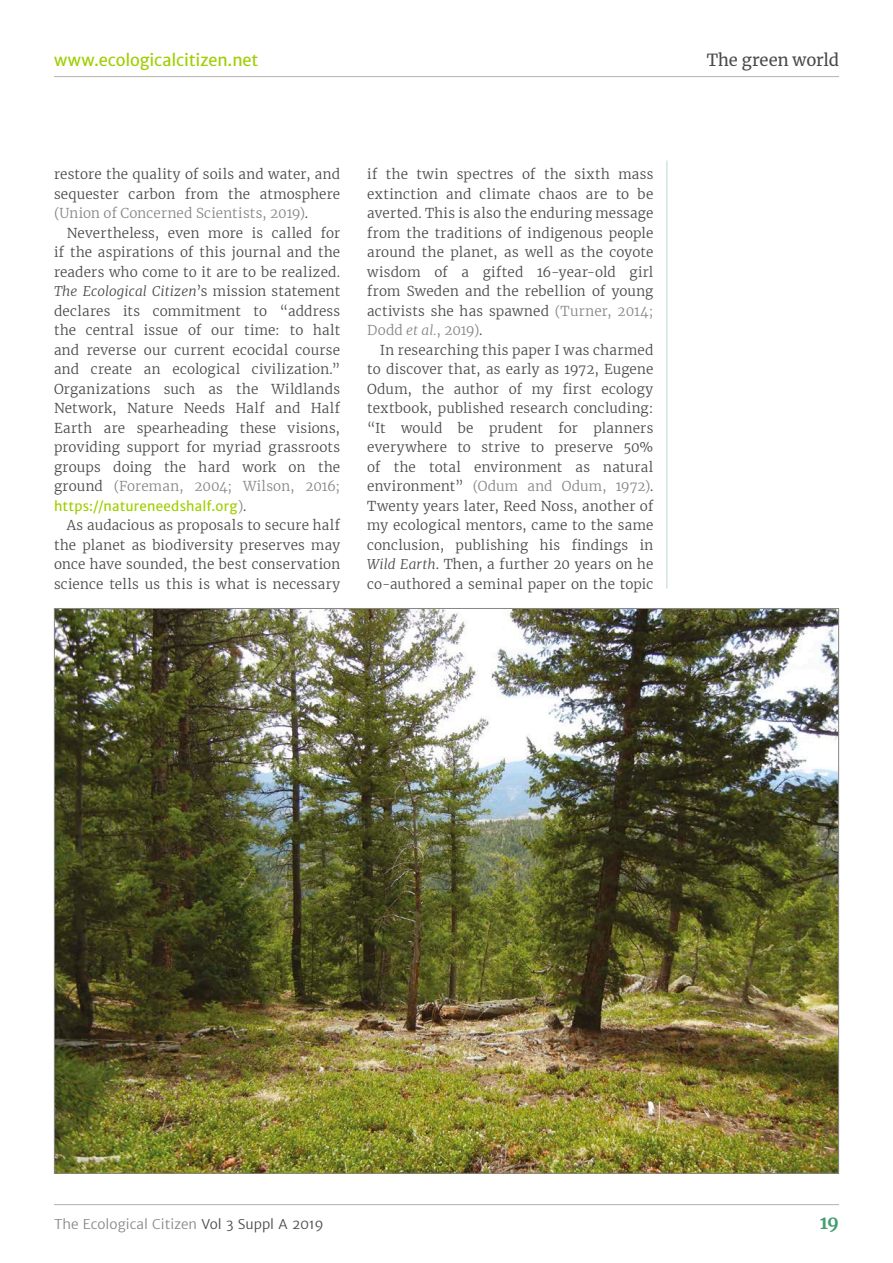
<style>
.page{position:relative;width:893px;height:1263px;background:#fff}
.page>*{position:absolute;margin:0;border:0;box-sizing:border-box;transform-origin:0 0}
.t1{font:700 18px "Merriweather";color:#449c70}
.t2{font:16.5px "Merriweather Sans";letter-spacing:-.005em;color:#a0ce00}
.t3{font:16.5px "Merriweather";letter-spacing:-.005em;color:#4a4a49}
.Indented{font:300 13.5px/19.5px "Merriweather";letter-spacing:.015em;color:#4a4a49;text-align:justify}
.t4{font:300 13.5px "Merriweather Sans";color:#878786}
.s1{color:#878786}
.s2{font-style:italic}
.s3{font-family:"Merriweather Sans";font-weight:400;color:#a0ce00}
.s4{font-style:italic;color:#878786}
.s5{color:#4a4a49}
</style>
<div class="page">
<hr style="left:54px;top:76px;width:785px;height:1px;background:#bbb">
<hr style="left:54px;top:1204px;width:785px;height:1px;background:#bbb">
<hr style="left:666px;top:160px;width:1px;height:429px;background:#b6dbc5">
<img style="left:56px;top:610px;width:781px;height:562px">
<p class="t2" style="left:54px;top:50px;width:206px">www.ecologicalcitizen.net</p>
<p class="t3" style="left:707px;top:49px;width:134px">The green world</p>
<p class="Indented" style="left:54px;top:164px;width:288px">restore the quality of soils and water, and sequester carbon from the atmosphere <span class="s1">(Union of Concerned Scientists, 2019)</span>.</p>
<p class="Indented" style="left:54px;top:222px;width:288px;text-indent:13px">Nevertheless, even more is called for if the aspirations of this journal and the readers who come to it are to be realized.<br><span class="s2">The Ecological Citizen</span>’s mission statement declares its commitment to “address the central issue of our time: to halt and reverse our current ecocidal course and create an ecological civilization.” Organizations such as the Wildlands Network, Nature Needs Half and Half Earth are spearheading these visions, providing support for myriad grassroots groups doing the hard work on the ground <span class="s1">(Foreman, 2004; Wilson, 2016; </span><span class="s3">https://natureneedshalf.org</span><span class="s1">)</span>.</p>
<p class="Indented" style="left:54px;top:515px;width:288px;text-indent:13px">As audacious as proposals to secure half the planet as biodiversity preserves may once have sounded, the best conservation science tells us this is what is necessary</p>
<p class="Indented" style="left:367px;top:164px;width:288px">if the twin spectres of the sixth mass extinction and climate chaos are to be averted. This is also the enduring message from the traditions of indigenous people around the planet, as well as the coyote wisdom of a gifted 16-year-old girl from Sweden and the rebellion of young activists she has spawned <span class="s1">(Turner, 2014; Dodd</span> <span class="s4">et al.</span><span class="s1">, 2019)</span>.</p>
<p class="Indented" style="left:367px;top:339px;width:288px;text-indent:13px">In researching this paper I was charmed to discover that, as early as 1972, Eugene Odum, the author of my first ecology textbook, published research concluding: “It would be prudent for planners everywhere to strive to preserve 50% of the total environment as natural environment” <span class="s1">(Odum and Odum, 1972)</span>.<br>Twenty years later, Reed Noss, another of my ecological mentors, came to the same conclusion, publishing his findings in <span class="s2">Wild Earth</span>. Then, a further 20 years on he co-authored a seminal paper on the topic</p>
<p class="t4" style="left:54px;top:1215px;width:271px">The Ecological Citizen <span class="s5">Vol 3 Suppl A 2019</span></p>
<p class="t1" style="left:820px;top:1210px;width:21px">19</p>
</div>
